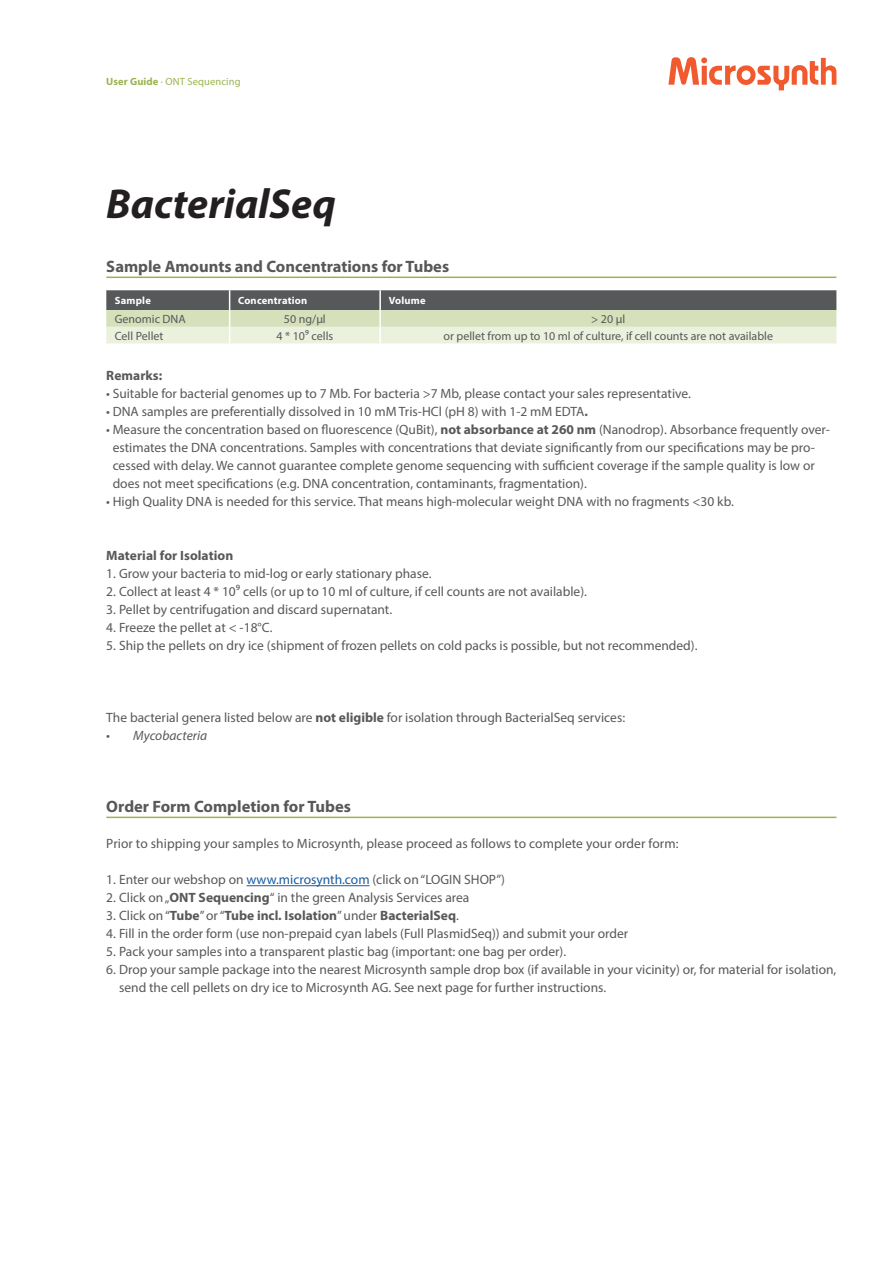
<style>
.page{position:relative;width:893px;height:1263px;background:#fff}
.page>*{position:absolute;margin:0;border:0;box-sizing:border-box;transform-origin:0 0}
._00_HauptTitel{font:italic 700 42px "Myriad Pro";color:#231f20}
._01_Titel_mitAbsatzline-Green{font:700 16.5px "Myriad Pro";color:#57585a}
._00_Lauftext{font:13.5px/18px "Myriad Pro";color:#57585a}
._00_Lauftext-2{font:700 13.5px "Myriad Pro";color:#57585a}
._00_Titel{font:13.5px "Myriad Pro";color:#57585a}
.t1{font:italic 13.5px "Myriad Pro";color:#57585a}
._01_Lauftexte_Linksb{font:12px "Myriad Pro";color:#57585a}
._01_Titel{font:700 10.5px "Myriad Pro";letter-spacing:.02em;color:#fff}
.t2{font:10.5px "Myriad Pro";letter-spacing:.01em;color:#9ab34e}
.s1{font-weight:700}
.s2{color:#175d9e}
.s3{font-weight:400}
</style>
<div class="page">
<svg style="left:668px;top:57px;width:168px;height:33px"></svg>
<hr style="left:106px;top:277px;width:730px;height:1px;background:#9ab34e">
<svg style="left:106px;top:290px;width:730px;height:53px;background:#aeb3a2"></svg>
<hr style="left:106px;top:817px;width:730px;height:1px;background:#9ab34e">
<hr style="left:246px;top:885px;width:124px;height:1px;background:#175d9e">
<p class="t2" style="left:106px;top:75px;width:136px"><span class="s1">User Guide</span> · ONT Sequencing</p>
<p class="_00_HauptTitel" style="left:106px;top:177px;width:231px">BacterialSeq</p>
<p class="_01_Titel_mitAbsatzline-Green" style="left:106px;top:256px;width:344px">Sample Amounts and Concentrations for Tubes</p>
<p class="_01_Titel" style="left:115px;top:294px;width:38px">Sample</p>
<p class="_01_Titel" style="left:238px;top:294px;width:71px">Concentration</p>
<p class="_01_Titel" style="left:389px;top:294px;width:38px">Volume</p>
<p class="_01_Lauftexte_Linksb" style="left:115px;top:312px;width:73px">Genomic DNA</p>
<p class="_01_Lauftexte_Linksb" style="left:284px;top:312px;width:43px">50 ng/µl</p>
<p class="_01_Lauftexte_Linksb" style="left:591px;top:312px;width:36px">&gt; 20 μl</p>
<p class="_01_Lauftexte_Linksb" style="left:115px;top:328px;width:50px">Cell Pellet</p>
<p class="_01_Lauftexte_Linksb" style="left:276px;top:328px;width:58px">4 * 10⁹ cells</p>
<p class="_01_Lauftexte_Linksb" style="left:443px;top:328px;width:331px">or pellet from up to 10 ml of culture, if cell counts are not available</p>
<p class="_00_Lauftext-2" style="left:106px;top:367px;width:58px">Remarks:</p>
<p class="_00_Lauftext" style="left:106px;top:385px;width:586px">• Suitable for bacterial genomes up to 7 Mb. For bacteria &gt;7 Mb, please contact your sales representative.</p>
<p class="_00_Lauftext" style="left:106px;top:403px;width:483px">• DNA samples are preferentially dissolved in 10 mM Tris-HCl (pH 8) with 1-2 mM EDTA<span class="s1">.</span></p>
<p class="_00_Lauftext" style="left:113px;top:421px;width:719px;text-indent:-6px">• Measure the concentration based on fluorescence (QuBit), <span class="s1">not absorbance at 260 nm</span> (Nanodrop). Absorbance frequently over&shy;estimates the DNA concentrations. Samples with concentrations that deviate significantly from our specifications may be pro&shy;cessed with delay. We cannot guarantee complete genome sequencing with sufficient coverage if the sample quality is low or does not meet specifications (e.g. DNA concentration, contaminants, fragmentation).</p>
<p class="_00_Lauftext" style="left:106px;top:493px;width:629px">• High Quality DNA is needed for this service. That means high-molecular weight DNA with no fragments &lt;30 kb.</p>
<p class="_00_Lauftext-2" style="left:106px;top:547px;width:128px">Material for Isolation</p>
<p class="_00_Lauftext" style="left:106px;top:565px;width:327px">1. Grow your bacteria to mid-log or early stationary phase.</p>
<p class="_00_Lauftext" style="left:106px;top:583px;width:482px">2. Collect at least 4 * 10⁹ cells (or up to 10 ml of culture, if cell counts are not available).</p>
<p class="_00_Lauftext" style="left:106px;top:601px;width:287px">3. Pellet by centrifugation and discard supernatant.</p>
<p class="_00_Lauftext" style="left:106px;top:619px;width:168px">4. Freeze the pellet at &lt; -18°C.</p>
<p class="_00_Lauftext" style="left:106px;top:637px;width:593px">5. Ship the pellets on dry ice (shipment of frozen pellets on cold packs is possible, but not recommended).</p>
<p class="_00_Titel" style="left:106px;top:709px;width:520px">The bacterial genera listed below are <span class="s1">not eligible</span> for isolation through BacterialSeq services:</p>
<p class="t1" style="left:106px;top:727px;width:103px">• Mycobacteria</p>
<p class="_01_Titel_mitAbsatzline-Green" style="left:106px;top:796px;width:246px">Order Form Completion for Tubes</p>
<p class="_00_Lauftext" style="left:106px;top:835px;width:574px">Prior to shipping your samples to Microsynth, please proceed as follows to complete your order form:</p>
<p class="_00_Lauftext" style="left:106px;top:871px;width:400px">1. Enter our webshop on <span class="s2">www.microsynth.com</span> (click on “LOGIN SHOP”)</p>
<p class="_00_Lauftext" style="left:106px;top:889px;width:365px">2. Click on „<span class="s1">ONT Sequencing</span>“ in the green Analysis Services area</p>
<p class="_00_Lauftext-2" style="left:106px;top:907px;width:354px"><span class="s3">3. Click on “</span>Tube<span class="s3">” or “</span>Tube incl. Isolation<span class="s3">” under</span> BacterialSeq<span class="s3">.</span></p>
<p class="_00_Lauftext" style="left:106px;top:925px;width:523px">4. Fill in the order form (use non-prepaid cyan labels (Full PlasmidSeq)) and submit your order</p>
<p class="_00_Lauftext" style="left:106px;top:943px;width:461px">5. Pack your samples into a transparent plastic bag (important: one bag per order).</p>
<p class="_00_Lauftext" style="left:119px;top:961px;width:719px;text-indent:-13px">6. Drop your sample package into the nearest Microsynth sample drop box (if available in your vicinity) or, for material for isolation, send the cell pellets on dry ice to Microsynth AG. See next page for further instructions.</p>
</div>
